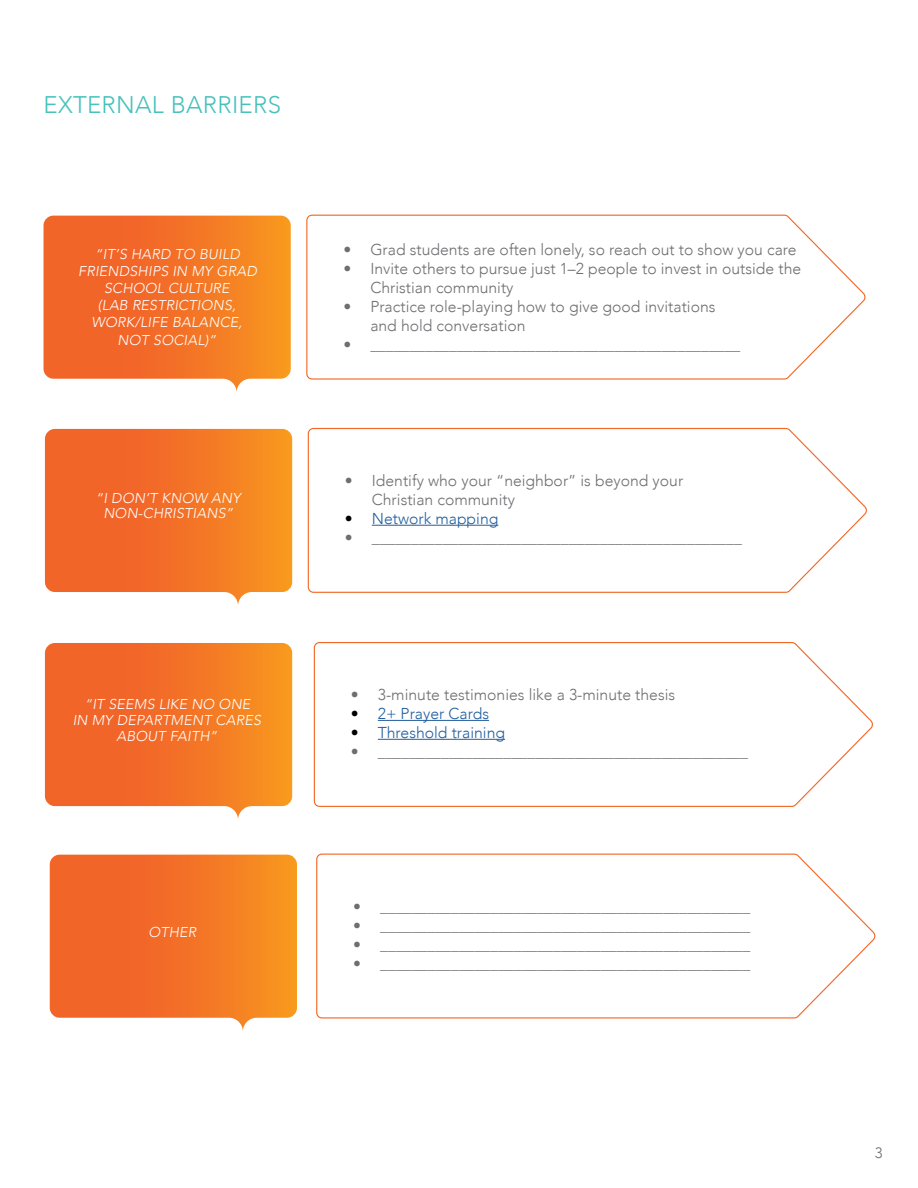
<style>
.page{position:relative;width:918px;height:1188px;background:#fff}
.page>*{position:absolute;margin:0;border:0;box-sizing:border-box;transform-origin:0 0}
.t1{font:300 24px "Avenir";letter-spacing:.015em;color:#47c1bb}
.t2{font:300 15.75px/18.9px "Avenir";color:#6d6e71}
.t3{font:300 15.75px "Avenir";color:#215e9e}
.t4{font:300 15px "Avenir";color:#6d6e71}
.t5{font:italic 300 14.25px/17.1px "Avenir";letter-spacing:.015em;color:#fff;text-align:center}
.s1{color:#000}
</style>
<div class="page">
<svg style="left:306px;top:214px;width:560px;height:166px"></svg>
<svg style="left:44px;top:216px;width:247px;height:176px;background:#f47e36"></svg>
<svg style="left:307px;top:427px;width:560px;height:166px"></svg>
<svg style="left:45px;top:429px;width:247px;height:176px;background:#f47e36"></svg>
<svg style="left:313px;top:642px;width:560px;height:165px"></svg>
<svg style="left:45px;top:643px;width:247px;height:176px;background:#f47e36"></svg>
<svg style="left:316px;top:853px;width:560px;height:166px"></svg>
<svg style="left:50px;top:855px;width:247px;height:176px;background:#f47e36"></svg>
<h1 class="t1" style="left:44px;top:90px;width:239px">EXTERNAL BARRIERS</h1>
<p class="t5" style="left:78px;top:246px;width:180px">“IT’S HARD TO BUILD<br>FRIENDSHIPS IN MY GRAD<br>SCHOOL CULTURE<br>(LAB RESTRICTIONS,<br>WORK/LIFE BALANCE,<br>NOT SOCIAL)”</p>
<p class="t5" style="left:96px;top:490px;width:146px;line-height:15.8px">“I DON’T KNOW ANY<br>NON-CHRISTIANS”</p>
<p class="t5" style="left:73px;top:696px;width:190px;line-height:15.8px">“IT SEEMS LIKE NO ONE<br>IN MY DEPARTMENT CARES<br>ABOUT FAITH”</p>
<p class="t5" style="left:148px;top:924px;width:49px">OTHER</p>
<p class="t2" style="left:343px;top:240px;width:455px">• Grad students are often lonely, so reach out to show you care</p>
<p class="t2" style="left:370px;top:259px;width:432px;text-indent:-27px">• Invite others to pursue just 1–2 people to invest in outside the<br>Christian community</p>
<p class="t2" style="left:370px;top:297px;width:347px;text-indent:-27px">• Practice role-playing how to give good invitations and hold conversation</p>
<p class="t2" style="left:343px;top:335px;width:399px">• _______________________________________________</p>
<p class="t2" style="left:372px;top:471px;width:313px;text-indent:-27px">• Identify who your “neighbor” is beyond your<br>Christian community</p>
<p class="t3" style="left:345px;top:509px;width:155px"><span class="s1">•</span> Network mapping</p>
<p class="t2" style="left:345px;top:528px;width:399px">• _______________________________________________</p>
<p class="t2" style="left:351px;top:685px;width:326px">• 3-minute testimonies like a 3-minute thesis</p>
<p class="t3" style="left:351px;top:704px;width:140px"><span class="s1">•</span> 2+ Prayer Cards</p>
<p class="t3" style="left:351px;top:723px;width:156px"><span class="s1">•</span> Threshold training</p>
<p class="t2" style="left:351px;top:742px;width:399px">• _______________________________________________</p>
<p class="t2" style="left:353px;top:897px;width:399px">• _______________________________________________</p>
<p class="t2" style="left:353px;top:916px;width:399px">• _______________________________________________</p>
<p class="t2" style="left:353px;top:935px;width:399px">• _______________________________________________</p>
<p class="t2" style="left:353px;top:954px;width:399px">• _______________________________________________</p>
<p class="t4" style="left:875px;top:1144px;width:9px">3</p>
</div>
